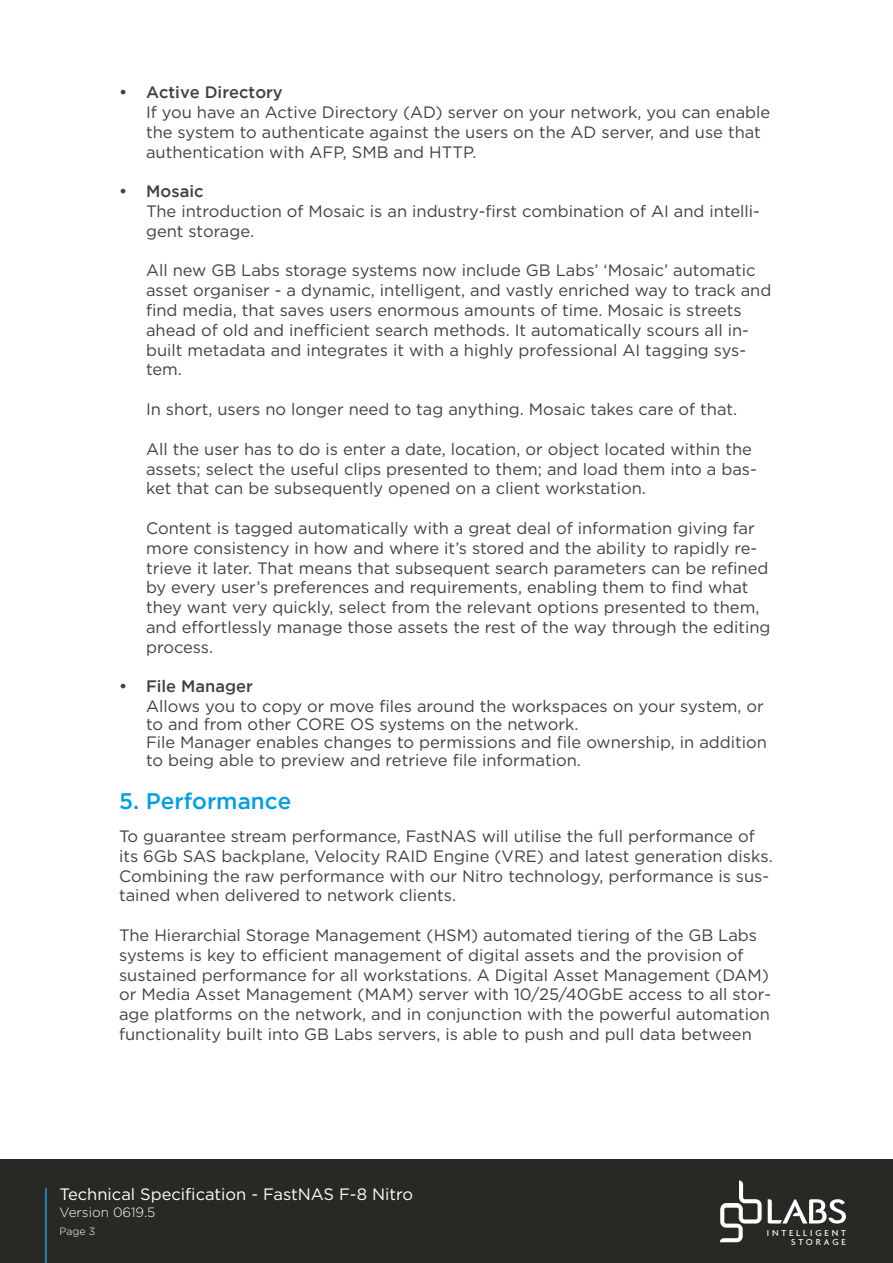
<style>
.page{position:relative;width:893px;height:1263px;background:#fff}
.page>*{position:absolute;margin:0;border:0;box-sizing:border-box;transform-origin:0 0}
.t1{font:500 22.5px "Gotham";color:#009fe3}
.t2{font:16.5px/19.8px "Gotham";color:#414042}
.t3{font:16.5px "Gotham";color:#fff}
.t4{font:500 16.5px "Gotham";color:#414042}
.t5{font:300 13.5px "Gotham";color:#fff}
.t6{font:300 10.5px "Gotham";color:#fff}
.t7{font:500 9.3px/9.6px "Agenda";letter-spacing:.3em;color:#fff;text-align:right}
</style>
<div class="page">
<div style="left:0;top:1160px;width:893px;height:103px;background:#292825"></div>
<svg style="left:768px;top:1199px;width:78px;height:24px"></svg>
<svg style="left:720px;top:1180px;width:42px;height:62px"></svg>
<hr style="left:45px;top:1188px;width:2px;height:75px;background:#1a9eda">
<p class="t4" style="left:119px;top:83px;width:165px">• Active Directory</p>
<p class="t2" style="left:146px;top:102px;width:626px">If you have an Active Directory (AD) server on your network, you can enable the system to authenticate against the users on the AD server, and use that authentication with AFP, SMB and HTTP.</p>
<p class="t4" style="left:119px;top:182px;width:86px">• Mosaic</p>
<p class="t2" style="left:146px;top:201px;width:615px">The introduction of Mosaic is an industry-first combination of AI and intelli&shy;gent storage.</p>
<p class="t2" style="left:146px;top:260px;width:627px">All new GB Labs storage systems now include GB Labs’ ‘Mosaic’ automatic asset organiser - a dynamic, intelligent, and vastly enriched way to track and find media, that saves users enormous amounts of time. Mosaic is streets ahead of old and inefficient search methods. It automatically scours all in&shy;built metadata and integrates it with a highly professional AI tagging sys&shy;tem.</p>
<p class="t2" style="left:146px;top:399px;width:593px">In short, users no longer need to tag anything. Mosaic takes care of that.</p>
<p class="t2" style="left:146px;top:439px;width:612px">All the user has to do is enter a date, location, or object located within the assets; select the useful clips presented to them; and load them into a bas&shy;ket that can be subsequently opened on a client workstation.</p>
<p class="t2" style="left:146px;top:518px;width:626px">Content is tagged automatically with a great deal of information giving far more consistency in how and where it’s stored and the ability to rapidly re&shy;trieve it later. That means that subsequent search parameters can be refined by every user’s preferences and requirements, enabling them to find what they want very quickly, select from the relevant options presented to them, and effortlessly manage those assets the rest of the way through the editing process.</p>
<p class="t4" style="left:119px;top:677px;width:135px">• File Manager</p>
<p class="t2" style="left:146px;top:697px;width:622px;line-height:18px">Allows you to copy or move files around the workspaces on your system, or to and from other CORE OS systems on the network.<br>File Manager enables changes to permissions and file ownership, in addition to being able to preview and retrieve file information.</p>
<h1 class="t1" style="left:119px;top:788px;width:174px">5. Performance</h1>
<p class="t2" style="left:119px;top:826px;width:655px">To guarantee stream performance, FastNAS will utilise the full performance of its 6Gb SAS backplane, Velocity RAID Engine (VRE) and latest generation disks.<br>Combining the raw performance with our Nitro technology, performance is sus&shy;tained when delivered to network clients.</p>
<p class="t2" style="left:119px;top:925px;width:654px">The Hierarchial Storage Management (HSM) automated tiering of the GB Labs systems is key to efficient management of digital assets and the provision of sustained performance for all workstations. A Digital Asset Management (DAM) or Media Asset Management (MAM) server with 10/25/40GbE access to all stor&shy;age platforms on the network, and in conjunction with the powerful automation functionality built into GB Labs servers, is able to push and pull data between</p>
<p class="t3" style="left:60px;top:1183px;width:355px">Technical Specification - FastNAS F-8 Nitro</p>
<p class="t5" style="left:60px;top:1204px;width:97px">Version 0619.5</p>
<p class="t6" style="left:60px;top:1224px;width:37px">Page 3</p>
<p class="t7" style="left:767px;top:1228px;width:81px">INTELLIGENT<br>STORAGE</p>
</div>
